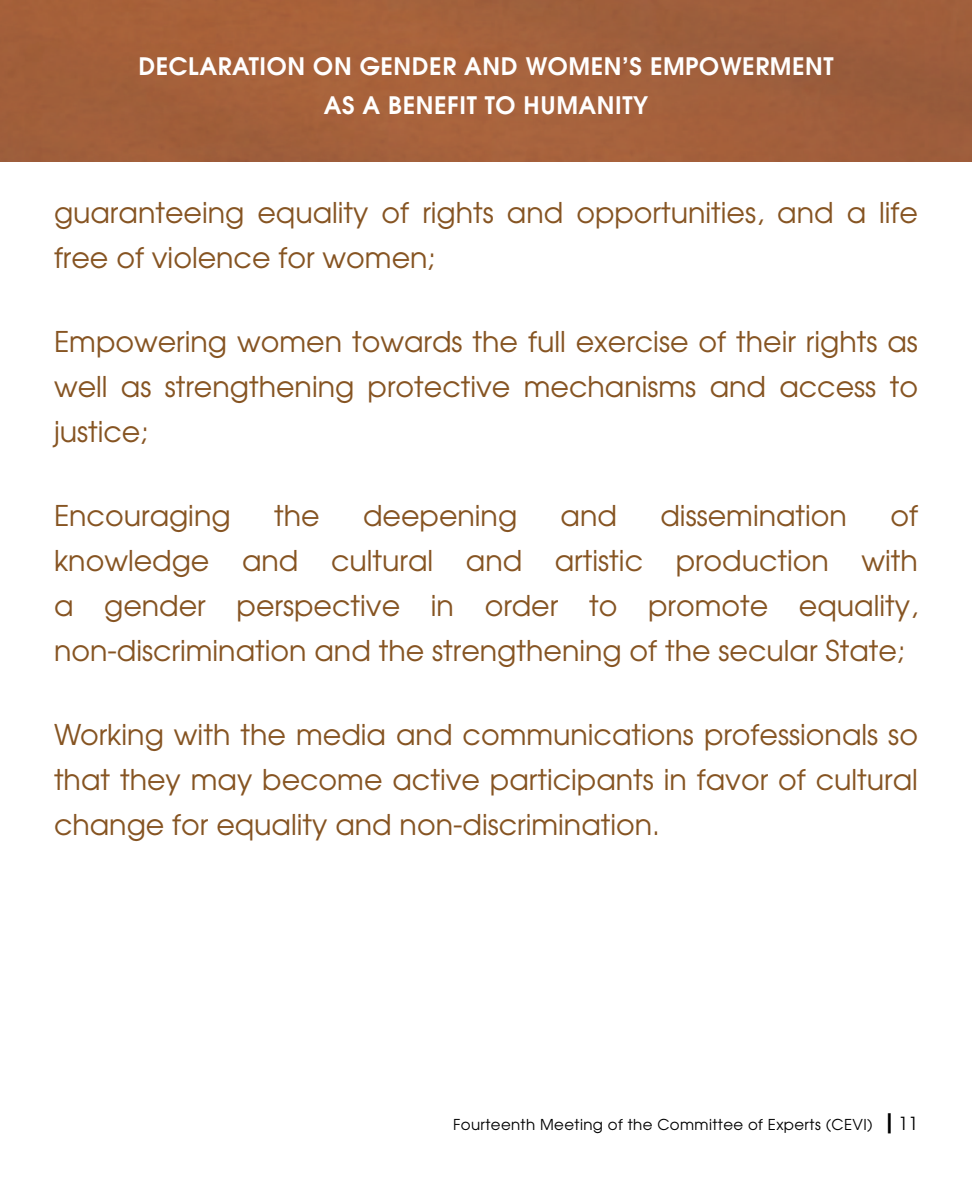
<style>
.page{position:relative;width:972px;height:1188px;background:#fff}
.page>*{position:absolute;margin:0;border:0;box-sizing:border-box;transform-origin:0 0}
.t1{font:28.5px/45px "Avant Garde";color:#865422;text-align:justify}
.t2{font:600 24px/39px "Avant Garde";letter-spacing:.025em;color:#fff;text-align:center}
.t3{font:15px "Avant Garde";letter-spacing:.025em;color:#000}
.s1{font-weight:500;font-size:24px}
.s2{font-size:18px}
</style>
<div class="page">
<img style="left:0;top:0;width:972px;height:162px">
<p class="t2" style="left:138px;top:46px;width:697px">DECLARATION ON GENDER AND WOMEN’S EMPOWERMENT<br>AS A BENEFIT TO HUMANITY</p>
<p class="t1" style="left:54px;top:190px;width:866px">guaranteeing equality of rights and opportunities, and a life free of violence for women;</p>
<p class="t1" style="left:54px;top:319px;width:866px">Empowering women towards the full exercise of their rights as well as strengthening protective mechanisms and access to justice;</p>
<p class="t1" style="left:54px;top:493px;width:866px;text-indent:836px">of knowledge and cultural and artistic production with a gender perspective in order to promote equality, non-discrimination and the strengthening of the secular State;</p>
<p class="t1" style="left:54px;top:493px;width:178px">Encouraging</p>
<p class="t1" style="left:274px;top:493px;width:47px">the</p>
<p class="t1" style="left:363px;top:493px;width:156px">deepening</p>
<p class="t1" style="left:561px;top:493px;width:58px">and</p>
<p class="t1" style="left:660px;top:493px;width:188px">dissemination</p>
<p class="t1" style="left:54px;top:712px;width:866px">Working with the media and communications professionals so that they may become active participants in favor of cultural change for equality and non-discrimination.</p>
<p class="t3" style="left:453px;top:1115px;width:466px">Fourteenth Meeting of the Committee of Experts (CEVI) <span class="s1">|</span><span class="s2">11</span></p>
</div>
